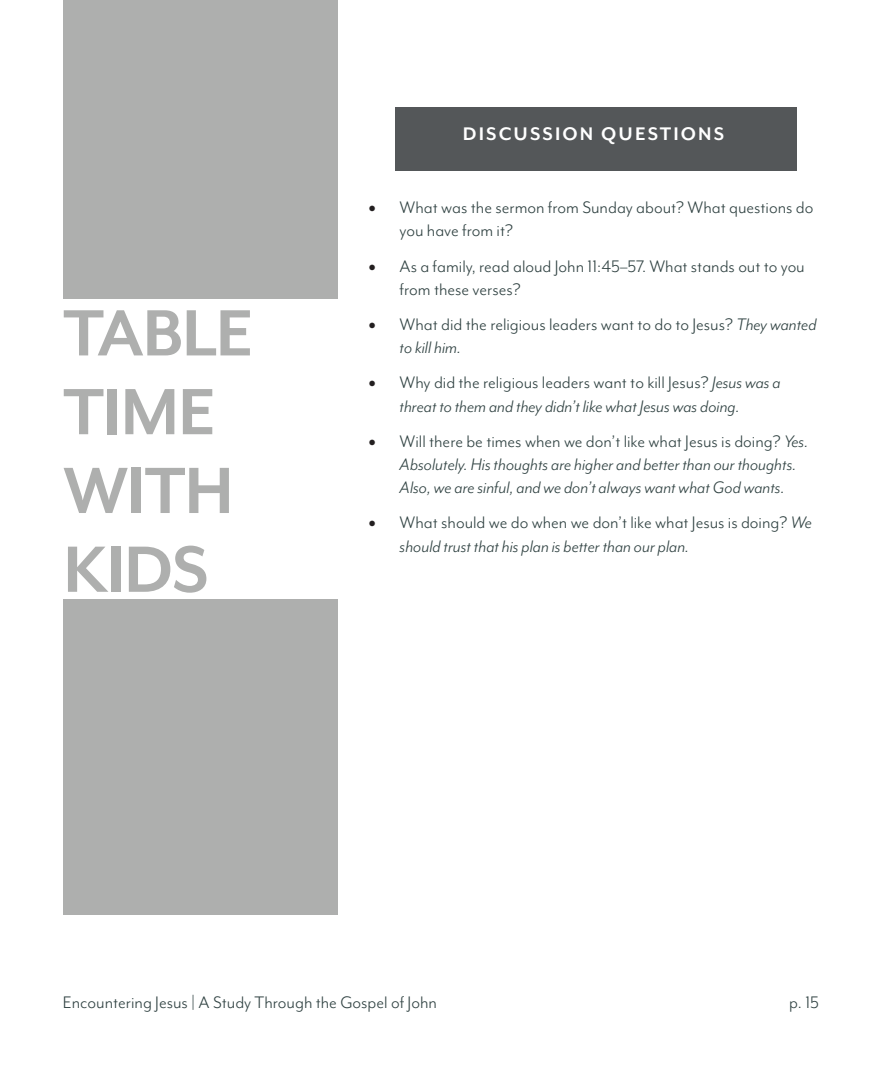
<style>
.page{position:relative;width:882px;height:1071px;background:#fff}
.page>*{position:absolute;margin:0;border:0;box-sizing:border-box;transform-origin:0 0}
.t1{font:700 75.25px/78.8px "Mr Eaves Mod OT";letter-spacing:-.02em;color:#aeafae}
.t2{font:700 21px "Mr Eaves Mod OT";letter-spacing:.1em;color:#fff}
.t3{font:19.25px/23.1px "Mr Eaves Mod OT";color:#304242}
.t4{font:italic 19.25px/23.1px "Mr Eaves Mod OT";color:#304242;text-align:center}
.s1{font-family:"Minion Pro";font-size:21px;color:#231f20}
.s2{font-style:italic}
.s3{font-family:"Minion Pro";font-style:normal;font-size:21px;color:#231f20}
.s4{font-style:normal}
</style>
<div class="page">
<div style="left:63px;top:0;width:275px;height:915px;background:#aeafae"></div>
<div style="left:395px;top:107px;width:402px;height:64px;background:#545759"></div>
<div style="left:63px;top:299px;width:275px;height:300px;background:#fff"></div>
<h1 class="t1" style="left:63px;top:295px;width:192px">TABLE<br>TIME<br>WITH<br>KIDS</h1>
<p class="t2" style="left:463px;top:122px;width:263px">DISCUSSION QUESTIONS</p>
<p class="t3" style="left:400px;top:196px;width:415px;text-indent:-31px"><span class="s1">•</span> What was the sermon from Sunday about? What questions do you have from it?</p>
<p class="t3" style="left:400px;top:254px;width:407px;text-indent:-32px"><span class="s1">•</span> As a family, read aloud John 11:45–57. What stands out to you from these verses?</p>
<p class="t3" style="left:400px;top:313px;width:418px;text-indent:-32px"><span class="s1">•</span> What did the religious leaders want to do to Jesus? <span class="s2">They wanted to kill him.</span></p>
<p class="t4" style="left:368px;top:371px;width:414px"><span class="s3">•</span> <span class="s4">Why did the religious leaders want to kill Jesus?</span> Jesus was a threat to them and they didn’t like what Jesus was doing.</p>
<p class="t4" style="left:400px;top:430px;width:410px;text-align:left;text-indent:-32px"><span class="s3">•</span> <span class="s4">Will there be times when we don’t like what Jesus is doing?</span> Yes.<br>Absolutely. His thoughts are higher and better than our thoughts.<br>Also, we are sinful, and we don’t always want what God wants.</p>
<p class="t3" style="left:400px;top:511px;width:414px;text-indent:-32px"><span class="s1">•</span> What should we do when we don’t like what Jesus is doing? <span class="s2">We should trust that his plan is better than our plan.</span></p>
<p class="t3" style="left:63px;top:991px;width:375px">Encountering Jesus | A Study Through the Gospel of John</p>
<p class="t3" style="left:789px;top:991px;width:31px">p. 15</p>
</div>
